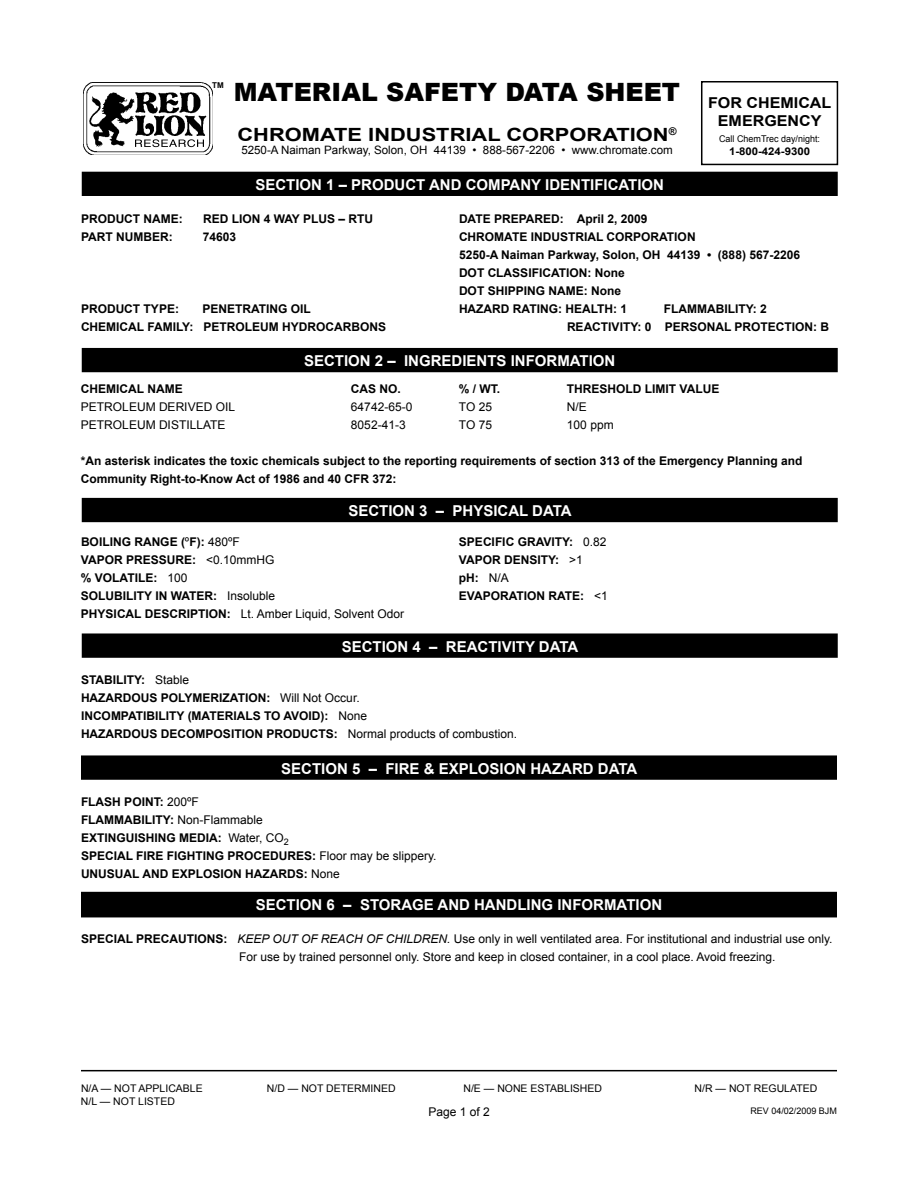
<style>
.page{position:relative;width:918px;height:1188px;background:#fff}
.page>*{position:absolute;margin:0;border:0;box-sizing:border-box;transform-origin:0 0}
.t1{font:900 25.2px "Arial";color:#000}
.t2{font:700 18.15px "Arial";color:#000;scale:1.2 1}
.t3{font:700 15px "Arial";color:#fff}
.t4{font:700 15px/18px "Arial";color:#000;text-align:center;scale:1.07 1}
.t5{font:700 12px/18px "Arial";color:#000}
.t6{font:12px/18px "Arial";color:#000}
.t7{font:11.55px "Arial";color:#000}
.t8{font:700 10.65px "Arial";color:#000;scale:1.07 1}
.t9{font:10.5px "Arial";color:#000}
.t10{font:9.3px "Arial";color:#000}
.t11{font:9px "Arial";color:#000}
.t12{font:700 8.1px "Arial";color:#000}
.s1{font-weight:400}
.s2{font-weight:700}
.s3{font-style:italic}
</style>
<div class="page">
<hr style="left:81px;top:1070px;width:756px;height:1px;background:#000">
<img style="left:83px;top:83px;width:130px;height:72px">
<div style="left:701px;top:81px;width:137px;height:84px;border:2px solid #000"></div>
<svg style="left:135px;top:139px;width:69px;height:8px"></svg>
<div style="left:82px;top:172px;width:755px;height:23px;background:#000"></div>
<div style="left:82px;top:172px;width:756px;height:24px;border:2px solid #000"></div>
<div style="left:82px;top:349px;width:755px;height:22px;background:#000"></div>
<div style="left:82px;top:348px;width:756px;height:24px;border:2px solid #000"></div>
<div style="left:82px;top:499px;width:755px;height:22px;background:#000"></div>
<div style="left:82px;top:498px;width:756px;height:24px;border:2px solid #000"></div>
<div style="left:82px;top:634px;width:755px;height:23px;background:#000"></div>
<div style="left:82px;top:633px;width:756px;height:25px;border:2px solid #000"></div>
<div style="left:82px;top:756px;width:754px;height:23px;background:#000"></div>
<div style="left:81px;top:755px;width:756px;height:25px;border:2px solid #000"></div>
<div style="left:82px;top:893px;width:754px;height:24px;background:#000"></div>
<div style="left:81px;top:892px;width:756px;height:25px;border:2px solid #000"></div>
<p class="t12" style="left:212px;top:80px;width:13px">TM</p>
<h1 class="t1" style="left:234px;top:73px;width:448px">MATERIAL SAFETY DATA SHEET</h1>
<h2 class="t2" style="left:238px;top:122px;width:367px">CHROMATE INDUSTRIAL CORPORATION<sup>®</sup></h2>
<p class="t7" style="left:241px;top:143px;width:433px">5250-A Naiman Parkway, Solon, OH 44139 • 888-567-2206 • www.chromate.com</p>
<p class="t3" style="left:255px;top:175px;width:410px">SECTION 1 – PRODUCT AND COMPANY IDENTIFICATION</p>
<p class="t4" style="left:708px;top:94px;width:117px">FOR CHEMICAL<br>EMERGENCY</p>
<p class="t10" style="left:719px;top:133px;width:102px">Call ChemTrec day/night:</p>
<p class="t8" style="left:729px;top:144px;width:77px">1-800-424-9300</p>
<p class="t5" style="left:81px;top:210px;width:103px">PRODUCT NAME:</p>
<p class="t5" style="left:203px;top:210px;width:172px">RED LION 4 WAY PLUS – RTU</p>
<p class="t5" style="left:81px;top:228px;width:93px">PART NUMBER:</p>
<p class="t5" style="left:203px;top:228px;width:35px">74603</p>
<p class="t5" style="left:81px;top:300px;width:100px">PRODUCT TYPE:</p>
<p class="t5" style="left:202px;top:300px;width:9px">penetrating</p>
<p class="t5" style="left:291px;top:300px;width:8px">oil</p>
<p class="t5" style="left:81px;top:318px;width:140px">CHEMICAL FAMILY: Petroleum</p>
<p class="t5" style="left:282px;top:318px;width:18px">Hydrocarbons</p>
<p class="t5" style="left:459px;top:210px;width:343px">DATE PREPARED: April 2, 2009<br>CHROMATE INDUSTRIAL CORPORATION<br>5250-A Naiman Parkway, Solon, OH 44139 • (888) 567-2206<br>DOT CLASSIFICATION: None<br>DOT SHIPPING NAME: None<br>HAZARD RATING: HEALTH: 1</p>
<p class="t5" style="left:567px;top:300px;width:264px;text-indent:97px">FLAMMABILITY: 2<br>REACTIVITY: 0 PERSONAL PROTECTION: B</p>
<p class="t3" style="left:304px;top:351px;width:313px">SECTION 2 – INGREDIENTS INFORMATION</p>
<p class="t5" style="left:81px;top:381px;width:103px">CHEMICAL NAME</p>
<p class="t5" style="left:351px;top:381px;width:52px">CAS NO.</p>
<p class="t5" style="left:459px;top:381px;width:43px">% / WT.</p>
<p class="t5" style="left:567px;top:381px;width:154px">THRESHOLD LIMIT VALUE</p>
<p class="t6" style="left:81px;top:398px;width:156px">PETROLEUM DERIVED OIL</p>
<p class="t6" style="left:351px;top:398px;width:63px">64742-65-0</p>
<p class="t6" style="left:459px;top:398px;width:35px">TO 25</p>
<p class="t6" style="left:567px;top:398px;width:22px">N/E</p>
<p class="t6" style="left:81px;top:416px;width:146px">PETROLEUM DISTILLATE</p>
<p class="t6" style="left:351px;top:416px;width:56px">8052-41-3</p>
<p class="t6" style="left:459px;top:416px;width:35px">TO 75</p>
<p class="t6" style="left:567px;top:416px;width:48px">100 ppm</p>
<p class="t5" style="left:81px;top:453px;width:723px">*An asterisk indicates the toxic chemicals subject to the reporting requirements of section 313 of the Emergency Planning and<br>Community Right-to-Know Act of 1986 and 40 CFR 372:</p>
<p class="t3" style="left:348px;top:501px;width:225px">SECTION 3 – PHYSICAL DATA</p>
<p class="t5" style="left:81px;top:534px;width:160px">BOILING RANGE (<span class="s1">º</span>F): <span class="s1">480ºF</span></p>
<p class="t5" style="left:459px;top:534px;width:149px">SPECIFIC GRAVITY: <span class="s1">0.82</span></p>
<p class="t5" style="left:81px;top:552px;width:195px">VAPOR PRESSURE: <span class="s1">&lt;0.10mmHG</span></p>
<p class="t5" style="left:459px;top:552px;width:125px">VAPOR DENSITY: <span class="s1">&gt;1</span></p>
<p class="t5" style="left:81px;top:570px;width:108px">% VOLATILE: <span class="s1">100</span></p>
<p class="t5" style="left:459px;top:570px;width:52px">pH: <span class="s1">N/A</span></p>
<p class="t5" style="left:81px;top:588px;width:196px">SOLUBILITY IN WATER: <span class="s1">Insoluble</span></p>
<p class="t5" style="left:459px;top:588px;width:151px">EVAPORATION RATE: <span class="s1">&lt;1</span></p>
<p class="t6" style="left:81px;top:605px;width:325px"><span class="s2">PHYSICAL DESCRIPTION:</span> Lt. Amber Liquid, Solvent Odor</p>
<p class="t3" style="left:342px;top:637px;width:238px">SECTION 4 – REACTIVITY DATA</p>
<p class="t5" style="left:81px;top:671px;width:438px">STABILITY: <span class="s1">Stable<br></span>HAZARDOUS POLYMERIZATION: <span class="s1">Will Not Occur.<br></span>INCOMPATIBILITY (MATERIALS TO AVOID): <span class="s1">None<br></span>HAZARDOUS DECOMPOSITION PRODUCTS: <span class="s1">Normal products of combustion.</span></p>
<p class="t3" style="left:281px;top:759px;width:358px">SECTION 5 – FIRE &amp; EXPLOSION HAZARD DATA</p>
<p class="t5" style="left:81px;top:793px;width:357px">FLASH POINT: <span class="s1">200ºF<br></span>FLAMMABILITY: <span class="s1">Non-Flammable<br></span>EXTINGUISHING MEDIA: <span class="s1">Water, CO</span><sub>2<br></sub>SPECIAL FIRE FIGHTING PROCEDURES: <span class="s1">Floor may be slippery.<br></span>UNUSUAL AND EXPLOSION HAZARDS: <span class="s1">None</span></p>
<p class="t3" style="left:256px;top:895px;width:408px">SECTION 6 – STORAGE AND HANDLING INFORMATION</p>
<p class="t6" style="left:239px;top:930px;width:595px;text-indent:-158px"><span class="s2">SPECIAL PRECAUTIONS:</span> <span class="s3">KEEP OUT OF REACH OF CHILDREN.</span> Use only in well ventilated area. For institutional and industrial use only.<br>For use by trained personnel only. Store and keep in closed container, in a cool place. Avoid freezing.</p>
<p class="t9" style="left:81px;top:1082px;width:123px">N/A — NOT APPLICABLE</p>
<p class="t9" style="left:267px;top:1082px;width:130px">N/D — NOT DETERMINED</p>
<p class="t9" style="left:463px;top:1082px;width:140px">N/E — NONE ESTABLISHED</p>
<p class="t9" style="left:695px;top:1082px;width:124px">N/R — NOT REGULATED</p>
<p class="t9" style="left:81px;top:1094px;width:95px">N/L — NOT LISTED</p>
<p class="t11" style="left:750px;top:1105px;width:88px">REV 04/02/2009 BJM</p>
<p class="t6" style="left:428px;top:1103px;width:63px">Page 1 of 2</p>
</div>
